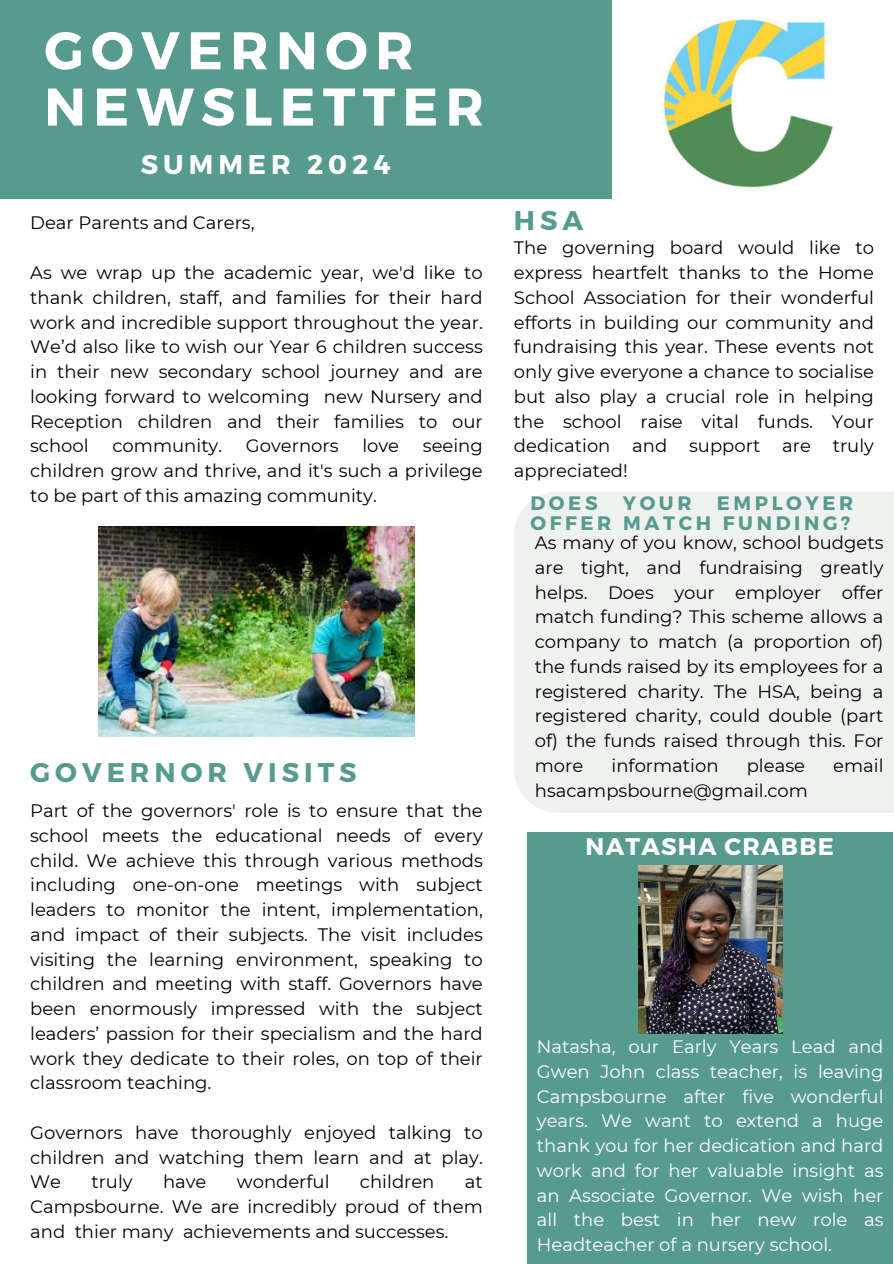
<style>
.page{position:relative;width:894px;height:1264px;background:#fff}
.page>*{position:absolute;margin:0;border:0;box-sizing:border-box;transform-origin:0 0}
.t1{font:700 52.95px/56.2px "Montserrat";letter-spacing:.14em;color:#fff}
.t2{font:700 27px "Montserrat";letter-spacing:.185em;color:#579b8e}
.t3{font:700 27px "Montserrat";letter-spacing:.185em;color:#fff}
.t4{font:700 24px "Montserrat";letter-spacing:.055em;color:#fff}
.t5{font:700 19.5px/20.2px "Montserrat";letter-spacing:.185em;color:#579b8e;text-align:right}
.t6{font:18px/24.8px "Montserrat";color:#000;text-align:justify}
.t7{font:18px/24.8px "Montserrat";color:#fff;text-align:justify}
</style>
<div class="page">
<div style="left:0;top:0;width:611px;height:199px;background:#579b8e"></div>
<div style="left:514px;top:492px;width:379px;height:321px;background:#eff1ef"></div>
<div style="left:527px;top:832px;width:366px;height:431px;background:#579b8e"></div>
<img style="left:638px;top:865px;width:144px;height:168px">
<img style="left:662px;top:17px;width:171px;height:171px">
<img style="left:98px;top:526px;width:316px;height:211px">
<p class="t1" style="left:44px;top:20px;width:441px">GOVERNOR<br>NEWSLETTER</p>
<h2 class="t3" style="left:141px;top:146px;width:251px">SUMMER 2024</h2>
<p class="t6" style="left:30px;top:211px;width:226px">Dear Parents and Carers,</p>
<p class="t6" style="left:30px;top:260px;width:454px">As we wrap up the academic year, we'd like to thank children, staff, and families for their hard work and incredible support throughout the year.<br>We’d also like to wish our Year 6 children success in their new secondary school journey and are looking forward to welcoming new Nursery and Reception children and their families to our school</p>
<p class="t6" style="left:30px;top:433px;width:454px;text-indent:392px">seeing children grow and thrive, and it's such a privilege to be part of this amazing community.</p>
<p class="t6" style="left:112px;top:433px;width:111px">community.</p>
<p class="t6" style="left:246px;top:433px;width:94px">Governors</p>
<p class="t6" style="left:362px;top:433px;width:38px">love</p>
<h2 class="t2" style="left:30px;top:754px;width:328px">GOVERNOR VISITS</h2>
<p class="t6" style="left:30px;top:798px;width:454px">Part of the governors' role is to ensure that the school meets the educational needs of every child. We achieve this through various methods including one-on-one meetings with subject leaders to monitor the intent, implementation, and impact of their subjects. The visit includes visiting the learning environment, speaking to children and meeting with staff. Governors have been enormously impressed with the subject leaders’ passion for their specialism and the hard work they dedicate to their roles, on top of their classroom teaching.</p>
<p class="t6" style="left:30px;top:1120px;width:454px">Governors have thoroughly enjoyed talking to children and watching them learn and at play.<br>We</p>
<p class="t6" style="left:91px;top:1169px;width:43px">truly</p>
<p class="t6" style="left:163px;top:1169px;width:45px">have</p>
<p class="t6" style="left:237px;top:1169px;width:94px">wonderful</p>
<p class="t6" style="left:360px;top:1169px;width:76px">children</p>
<p class="t6" style="left:30px;top:1169px;width:454px;text-indent:434px">at Campsbourne. We are incredibly proud of them and thier many achievements and successes.</p>
<p class="t2" style="left:514px;top:202px;width:71px">HSA</p>
<h4 class="t6" style="left:514px;top:235px;width:361px">The governing board would like to express heartfelt thanks to the Home School Association for their wonderful efforts in building our community and fundraising this year. These events not only give everyone a chance to socialise but also play a crucial role in helping the school raise vital funds. Your dedication and support are truly appreciated!</h4>
<p class="t5" style="left:530px;top:491px;width:69px">DOES</p>
<p class="t5" style="left:622px;top:491px;width:70px">YOUR</p>
<p class="t5" style="left:530px;top:491px;width:324px">EMPLOYER<br>OFFER MATCH FUNDING?</p>
<h3 class="t6" style="left:534px;top:530px;width:350px">As many of you know, school budgets are tight, and fundraising greatly helps. Does your employer offer match funding? This scheme allows a company to match (a proportion of) the funds raised by its employees for a registered charity. The HSA, being a registered charity, could double (part of) the funds raised through this. For more</h3>
<h3 class="t6" style="left:611px;top:753px;width:108px">information</h3>
<h3 class="t6" style="left:746px;top:753px;width:60px">please</h3>
<h3 class="t6" style="left:833px;top:753px;width:52px">email</h3>
<h3 class="t6" style="left:534px;top:777px;width:275px">hsacampsbourne@gmail.com</h3>
<p class="t4" style="left:585px;top:830px;width:250px">NATASHA CRABBE</p>
<p class="t7" style="left:536px;top:1034px;width:348px">Natasha, our Early Years Lead and Gwen John class teacher, is leaving Campsbourne after five wonderful years. We want to extend a huge thank you for her dedication and hard work and for her valuable insight as an Associate Governor. We wish her all the best in her new role as Headteacher of a nursery school.</p>
</div>
